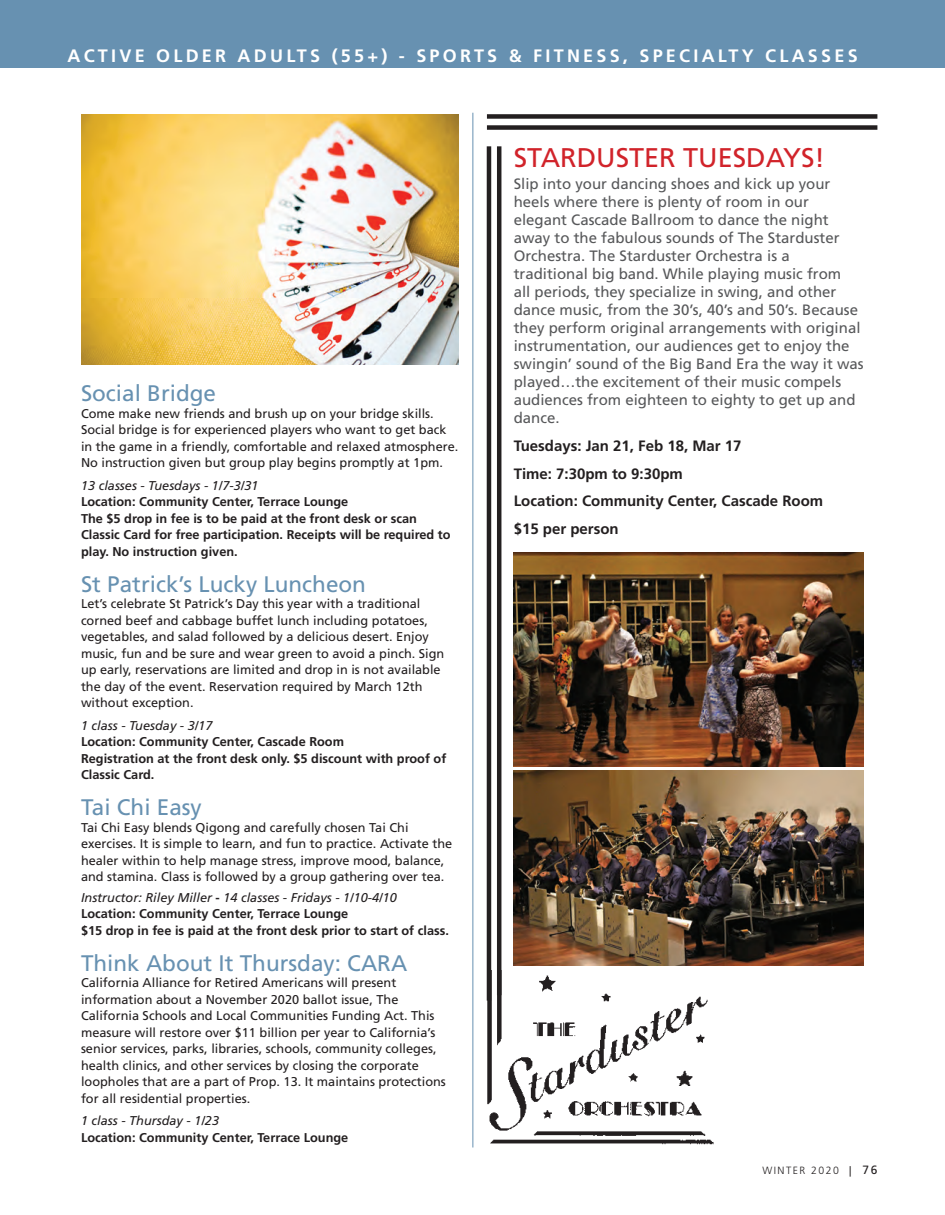
<style>
.page{position:relative;width:945px;height:1215px;background:#fff}
.page>*{position:absolute;margin:0;border:0;box-sizing:border-box;transform-origin:0 0}
.t1{font:27px "Frutiger LT Std";color:#d1232a}
.t2{font:22.5px "Frutiger LT Std";color:#6791b1}
.t3{font:700 18px "Frutiger LT Std";letter-spacing:.18em;color:#fff}
.t4{font:15px/18px "Frutiger LT Std";color:#57585a}
.t5{font:700 15px/27.8px "Frutiger LT Std";color:#231f20}
.t6{font:12.75px/16.5px "Frutiger LT Std";color:#231f20}
.t7{font:700 12.75px/16.5px "Frutiger LT Std";color:#231f20}
.t8{font:italic 12.75px "Frutiger LT Std";color:#231f20}
.t9{font:300 10.5px "Frutiger LT Std";letter-spacing:.14em;color:#231f20}
.s1{font-weight:400;font-style:italic}
.s2{font-weight:400}
.s3{font-weight:400;font-size:12px}
</style>
<div class="page">
<div style="left:0;top:0;width:945px;height:68px;background:#6791b1"></div>
<hr style="left:472px;top:113px;width:1px;height:1035px;background:#6791b1">
<div style="left:487px;top:114px;width:390px;height:5px;background:#231f20"></div>
<div style="left:487px;top:125px;width:390px;height:5px;background:#231f20"></div>
<hr style="left:487px;top:146px;width:4px;height:855px;background:#231f20">
<hr style="left:497px;top:146px;width:4px;height:849px;background:#231f20">
<img style="left:514px;top:552px;width:350px;height:214px">
<img style="left:514px;top:770px;width:350px;height:196px">
<img style="left:473px;top:970px;width:241px;height:178px">
<img style="left:81px;top:114px;width:378px;height:250px">
<h3 class="t3" style="left:68px;top:45px;width:792px">ACTIVE OLDER ADULTS (55+) - SPORTS &amp; FITNESS, SPECIALTY CLASSES</h3>
<h2 class="t2" style="left:81px;top:380px;width:137px">Social Bridge</h2>
<p class="t6" style="left:81px;top:405px;width:379px">Come make new friends and brush up on your bridge skills.<br>Social bridge is for experienced players who want to get back in the game in a friendly, comfortable and relaxed atmosphere.<br>No instruction given but group play begins promptly at 1pm.</p>
<p class="t8" style="left:81px;top:478px;width:179px">13 classes - Tuesdays - 1/7-3/31</p>
<p class="t7" style="left:81px;top:493px;width:371px">Location: Community Center, Terrace Lounge<br>The $5 drop in fee is to be paid at the front desk or scan Classic Card for free participation. Receipts will be required to play. No instruction given.</p>
<h2 class="t2" style="left:81px;top:570px;width:287px">St Patrick’s Lucky Luncheon</h2>
<p class="t6" style="left:81px;top:595px;width:365px">Let’s celebrate St Patrick’s Day this year with a traditional corned beef and cabbage buffet lunch including potatoes, vegetables, and salad followed by a delicious desert. Enjoy music, fun and be sure and wear green to avoid a pinch. Sign up early, reservations are limited and drop in is not available the day of the event. Reservation required by March 12th without exception.</p>
<p class="t8" style="left:81px;top:718px;width:133px">1 class - Tuesday - 3/17</p>
<p class="t7" style="left:81px;top:733px;width:367px">Location: Community Center, Cascade Room<br>Registration at the front desk only. $5 discount with proof of<br>Classic Card.</p>
<h2 class="t2" style="left:81px;top:794px;width:122px">Tai Chi Easy</h2>
<p class="t6" style="left:81px;top:819px;width:373px">Tai Chi Easy blends Qigong and carefully chosen Tai Chi exercises. It is simple to learn, and fun to practice. Activate the healer within to help manage stress, improve mood, balance, and stamina. Class is followed by a group gathering over tea.</p>
<p class="t7" style="left:81px;top:889px;width:369px"><span class="s1">Instructor: Riley Miller</span> - <span class="s1">14 classes - Fridays - 1/10-4/10<br></span>Location: Community Center, Terrace Lounge<br>$15 drop in fee is paid at the front desk prior to start of class.</p>
<h2 class="t2" style="left:81px;top:950px;width:328px">Think About It Thursday: CARA</h2>
<p class="t6" style="left:81px;top:975px;width:366px">California Alliance for Retired Americans will present information about a November 2020 ballot issue, The California Schools and Local Communities Funding Act. This measure will restore over $11 billion per year to California’s senior services, parks, libraries, schools, community colleges, health clinics, and other services by closing the corporate loopholes that are a part of Prop. 13. It maintains protections for all residential properties.</p>
<p class="t8" style="left:81px;top:1113px;width:140px">1 class - Thursday - 1/23</p>
<p class="t7" style="left:81px;top:1129px;width:269px">Location: Community Center, Terrace Lounge</p>
<h1 class="t1" style="left:514px;top:141px;width:313px">STARDUSTER TUESDAYS!</h1>
<p class="t4" style="left:514px;top:175px;width:352px">Slip into your dancing shoes and kick up your heels where there is plenty of room in our elegant Cascade Ballroom to dance the night away to the fabulous sounds of The Starduster Orchestra. The Starduster Orchestra is a traditional big band. While playing music from<br>all periods, they specialize in swing, and other dance music, from the 30’s, 40’s and 50’s. Because they perform original arrangements with original instrumentation, our audiences get to enjoy the swingin’ sound of the Big Band Era the way it was played…the excitement of their music compels audiences from eighteen to eighty to get up and dance.</p>
<p class="t5" style="left:514px;top:432px;width:311px">Tuesdays: Jan 21, Feb 18, Mar 17<br>Time: 7:30pm to 9:30pm<br>Location: Community Center, Cascade Room $15 per person</p>
<p class="t9" style="left:762px;top:1164px;width:117px">WINTER 2020 <span class="s2">|</span> <span class="s3">76</span></p>
</div>
